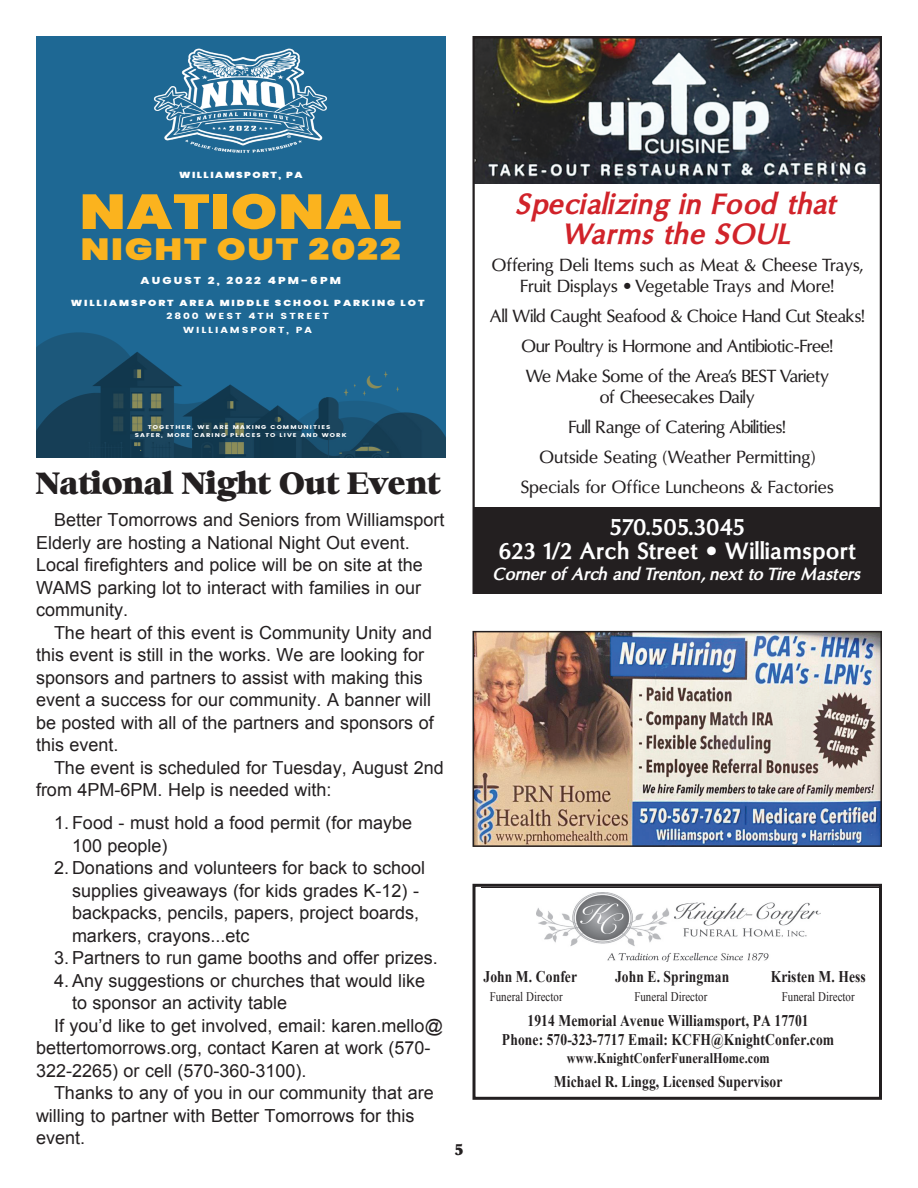
<style>
.page{position:relative;width:918px;height:1188px;background:#fff}
.page>*{position:absolute;margin:0;border:0;box-sizing:border-box;transform-origin:0 0}
.t1{font:900 49.05px "Poppins";letter-spacing:.02em;color:#fbb31e;scale:1.2 1}
.t2{font:900 30.6px "Poppins";letter-spacing:.05em;color:#fbb31e;scale:1.2 1}
.t3{font:30px "Bianca";color:#231f20;scale:.93 1}
.t4{font:italic 700 29.85px/29.8px "Oregon LDO Extra";letter-spacing:.05em;color:#d1232a;text-align:center}
.t5{font:700 23.85px/23.9px "Oregon LDO Extra";letter-spacing:.05em;color:#fff;text-align:center}
.t6{font:18px/22.5px "Arial";color:#231f20}
.t7{font:18px/29.8px "Oregon LDO Medium";letter-spacing:.025em;color:#231f20;text-align:center}
.t8{font:18px/29.8px "Oregon LDO Medium";color:#231f20;text-align:center}
.t9{font:italic 700 18px "Oregon LDO Extra";letter-spacing:.025em;color:#fff}
.t10{font:700 16.2px/19px "Times New Roman";letter-spacing:.01em;color:#231f20;text-align:center;scale:.83 1}
.t11{font:15px "Bianca";color:#231f20}
.t12{font:700 14.7px "Times New Roman";letter-spacing:.005em;color:#231f20;scale:.83 1}
.t13{font:13.05px "Times New Roman";letter-spacing:.005em;color:#231f20;scale:.83 1}
.t14{font:800 10.05px "Poppins";letter-spacing:.18em;color:#fff;scale:1.2 1}
.t15{font:900 8.7px "Poppins";letter-spacing:.18em;color:#fff;scale:1.2 1}
.t16{font:8.7px/13.8px "Poppins";letter-spacing:.18em;color:#fff;text-align:center;scale:1.2 1}
.t17{font:900 8.7px "Poppins";letter-spacing:.135em;color:#fff;scale:1.2 1}
.t18{font:5.55px/7.8px "Poppins";letter-spacing:.155em;color:#fff;text-align:center;scale:1.2 1}
</style>
<div class="page">
<div style="left:473px;top:508px;width:408px;height:85px;background:#231f20"></div>
<img style="left:475px;top:39px;width:404px;height:144px">
<div style="left:472px;top:36px;width:410px;height:558px;border:2px solid #231f20"></div>
<div style="left:36px;top:36px;width:409px;height:421px;background:#1e6894"></div>
<img style="left:36px;top:332px;width:409px;height:126px">
<img style="left:153px;top:48px;width:175px;height:105px">
<img style="left:537px;top:892px;width:284px;height:70px">
<div style="left:472px;top:884px;width:410px;height:216px;border:3px solid #231f20"></div>
<img style="left:476px;top:634px;width:403px;height:210px">
<div style="left:473px;top:631px;width:409px;height:216px;border:2px solid #231f20"></div>
<p class="t17" style="left:179px;top:170px;width:104px">WILLIAMSPORT, PA</p>
<h1 class="t1" style="left:80px;top:183px;width:270px">NATIONAL</h1>
<h2 class="t2" style="left:81px;top:232px;width:268px">NIGHT OUT 2022</h2>
<p class="t15" style="left:71px;top:298px;width:296px">WILLIAMSPORT AREA MIDDLE SCHOOL PARKING LOT</p>
<p class="t16" style="left:166px;top:309px;width:137px">2800 WEST 4TH STREET<br>WILLIAMSPORT, PA</p>
<p class="t14" style="left:140px;top:275px;width:169px">AUGUST 2, 2022 4PM-6PM</p>
<p class="t18" style="left:135px;top:423px;width:178px">TOGETHER, WE ARE MAKING COMMUNITIES<br>SAFER, MORE CARING PLACES TO LIVE AND WORK</p>
<h3 class="t3" style="left:36px;top:468px;width:436px">National Night Out Event</h3>
<p class="t6" style="left:36px;top:509px;width:410px;text-indent:18px">Better Tomorrows and Seniors from Williamsport Elderly are hosting a National Night Out event.<br>Local firefighters and police will be on site at the WAMS parking lot to interact with families in our community.</p>
<p class="t6" style="left:36px;top:621px;width:399px;text-indent:18px">The heart of this event is Community Unity and this event is still in the works. We are looking for sponsors and partners to assist with making this event a success for our community. A banner will be posted with all of the partners and sponsors of this event.</p>
<p class="t6" style="left:36px;top:756px;width:409px;text-indent:18px">The event is scheduled for Tuesday, August 2nd from 4PM-6PM. Help is needed with:</p>
<p class="t6" style="left:72px;top:812px;width:342px;text-indent:-18px">1. Food - must hold a food permit (for maybe<br>100 people)</p>
<p class="t6" style="left:72px;top:857px;width:355px;text-indent:-18px">2. Donations and volunteers for back to school supplies giveaways (for kids grades K-12) - backpacks, pencils, papers, project boards, markers, crayons...etc</p>
<p class="t6" style="left:54px;top:947px;width:385px">3. Partners to run game booths and offer prizes.</p>
<p class="t6" style="left:54px;top:970px;width:373px">4. Any suggestions or churches that would like</p>
<p class="t6" style="left:72px;top:992px;width:217px">to sponsor an activity table</p>
<p class="t6" style="left:54px;top:1015px;width:390px">If you’d like to get involved, email: karen.mello@</p>
<p class="t6" style="left:36px;top:1037px;width:396px">bettertomorrows.org, contact Karen at work (570-</p>
<p class="t6" style="left:36px;top:1060px;width:272px">322-2265) or cell (570-360-3100).</p>
<p class="t6" style="left:54px;top:1082px;width:381px">Thanks to any of you in our community that are</p>
<p class="t6" style="left:36px;top:1105px;width:380px">willing to partner with Better Tomorrows for this</p>
<p class="t6" style="left:36px;top:1127px;width:51px">event.</p>
<p class="t11" style="left:454px;top:1142px;width:11px">5</p>
<h3 class="t4" style="left:517px;top:190px;width:321px">Specializing in Food that<br>Warms the SOUL</h3>
<p class="t7" style="left:492px;top:254px;width:372px;line-height:21.5px">Offering Deli Items such as Meat &amp; Cheese Trays,<br>Fruit Displays • Vegetable Trays and More!</p>
<p class="t8" style="left:490px;top:301px;width:376px">All Wild Caught Seafood &amp; Choice Hand Cut Steaks!<br>Our Poultry is Hormone and Antibiotic-Free!<br>We Make Some of the Area’s BEST Variety</p>
<p class="t7" style="left:521px;top:383px;width:314px">of Cheesecakes Daily<br>Full Range of Catering Abilities!<br>Outside Seating (Weather Permitting)<br>Specials for Office Luncheons &amp; Factories</p>
<h3 class="t5" style="left:499px;top:515px;width:358px">570.505.3045<br>623 1/2 Arch Street • Williamsport</h3>
<p class="t9" style="left:494px;top:564px;width:369px">Corner of Arch and Trenton, next to Tire Masters</p>
<p class="t10" style="left:483px;top:967px;width:114px">John M. Confer</p>
<p class="t10" style="left:615px;top:967px;width:139px">John E. Springman</p>
<p class="t10" style="left:771px;top:967px;width:116px">Kristen M. Hess</p>
<p class="t13" style="left:490px;top:988px;width:90px">Funeral Director</p>
<p class="t13" style="left:634px;top:988px;width:90px">Funeral Director</p>
<p class="t13" style="left:782px;top:988px;width:90px">Funeral Director</p>
<p class="t10" style="left:502px;top:1010px;width:402px">1914 Memorial Avenue Williamsport, PA 17701<br>Phone: 570-323-7717 Email: KCFH@KnightConfer.com</p>
<p class="t12" style="left:567px;top:1047px;width:246px">www.KnightConferFuneralHome.com</p>
<p class="t10" style="left:554px;top:1071px;width:277px">Michael R. Lingg, Licensed Supervisor</p>
</div>
